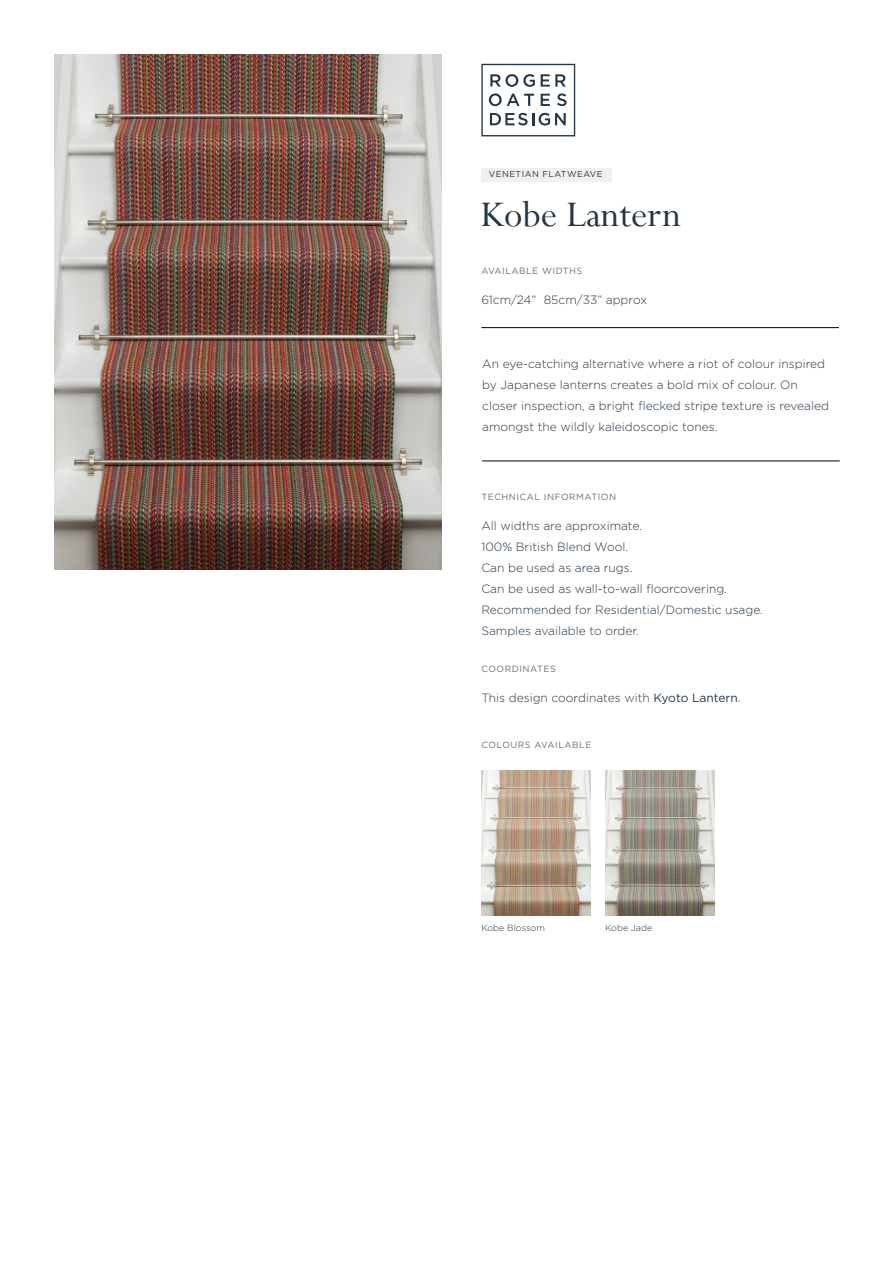
<style>
.page{position:relative;width:893px;height:1263px;background:#fff}
.page>*{position:absolute;margin:0;border:0;box-sizing:border-box;transform-origin:0 0}
.t1{font:40.2px "Perpetua";color:#243746}
.t2{font:300 12px/21px "Gotham";color:#243746}
.t3{font:9px "Gotham";letter-spacing:.06em;color:#706f6f}
.t4{font:300 9px "Gotham";color:#243746}
.t5{font:8.55px "Gotham";letter-spacing:.06em;color:#243746}
.s1{font-weight:400}
</style>
<div class="page">
<svg style="left:481px;top:64px;width:94px;height:72px"></svg>
<img style="left:54px;top:54px;width:387px;height:516px">
<div style="left:481px;top:168px;width:130px;height:14px;background:#f0f0f0"></div>
<hr style="left:481px;top:327px;width:358px;height:1px;background:#000">
<hr style="left:482px;top:461px;width:358px;height:1px;background:#000">
<img style="left:481px;top:770px;width:110px;height:146px">
<img style="left:605px;top:770px;width:109px;height:146px">
<p class="t5" style="left:489px;top:169px;width:115px">VENETIAN FLATWEAVE</p>
<h1 class="t1" style="left:480px;top:189px;width:202px">Kobe Lantern</h1>
<p class="t3" style="left:481px;top:265px;width:102px">AVAILABLE WIDTHS</p>
<p class="t2" style="left:481px;top:289px;width:167px">61cm/24” 85cm/33” approx</p>
<p class="t2" style="left:482px;top:353px;width:348px">An eye-catching alternative where a riot of colour inspired by Japanese lanterns creates a bold mix of colour. On closer inspection, a bright flecked stripe texture is revealed amongst the wildly kaleidoscopic tones.</p>
<p class="t3" style="left:481px;top:491px;width:136px">TECHNICAL INFORMATION</p>
<p class="t2" style="left:481px;top:515px;width:283px">All widths are approximate.<br>100% British Blend Wool.<br>Can be used as area rugs.<br>Can be used as wall-to-wall floorcovering.<br>Recommended for Residential/Domestic usage.<br>Samples available to order.</p>
<p class="t3" style="left:481px;top:663px;width:76px">COORDINATES</p>
<p class="t2" style="left:481px;top:687px;width:261px">This design coordinates with <span class="s1">Kyoto Lantern</span>.</p>
<p class="t3" style="left:481px;top:739px;width:111px">COLOURS AVAILABLE</p>
<p class="t4" style="left:481px;top:922px;width:65px">Kobe Blossom</p>
<p class="t4" style="left:605px;top:922px;width:49px">Kobe Jade</p>
</div>
